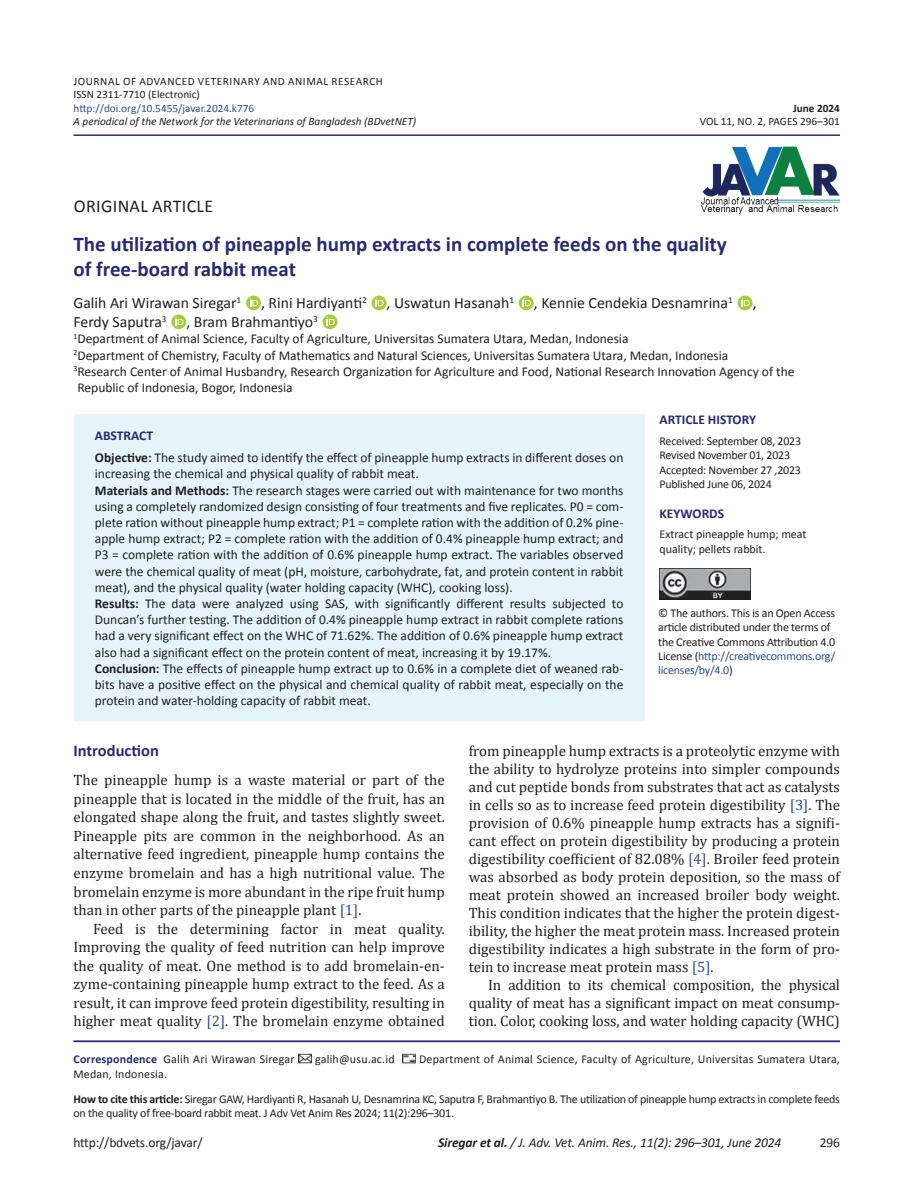
<style>
.page{position:relative;width:918px;height:1188px;background:#fff}
.page>*{position:absolute;margin:0;border:0;box-sizing:border-box;transform-origin:0 0}
.article-title{font:700 21px/25.2px "Calibri";color:#292a73}
.article-type{font:18px "Calibri";letter-spacing:.02em;color:#231f20}
.AHead{font:700 16.5px "Calibri";color:#292a73}
.author{font:15.75px "Calibri";color:#231f20}
.ipara{font:15px/18px "Cambria";color:#231f20;text-align:justify}
.para{font:15px/18.6px "Cambria";color:#231f20;text-align:justify}
.abstract-para{font:13.5px/16.2px "Calibri";color:#231f20;text-align:justify}
.aff{font:13.5px/16.2px "Calibri";color:#231f20}
.t1{font:italic 13.5px "Calibri";letter-spacing:-.01em;color:#231f20}
.history-title{font:700 13.5px "Calibri";color:#292a73}
.abstract-title{font:700 13.5px "Calibri";color:#292a73}
.kwd-title{font:700 13.5px "Calibri";color:#292a73}
.cite{font:12px/14.4px "Calibri";letter-spacing:-.02em;color:#231f20}
.copyright{font:12px/14.4px "Calibri";letter-spacing:-.02em;color:#231f20}
.corresp{font:12px "Calibri";letter-spacing:.015em;color:#231f20}
.history-date{font:12px "Calibri";letter-spacing:-.02em;color:#231f20}
.kwd{font:12px/14.4px "Calibri";color:#231f20}
.Info_w_Rule{font:italic 11.25px "Calibri";color:#231f20}
.Article_Info{font:11.25px "Calibri";letter-spacing:.05em;color:#231f20}
.Article_Info-2{font:11.25px "Calibri";color:#304d94}
.issn{font:11.25px "Calibri";color:#231f20}
.Info_w_Rule-2{font:11.25px "Calibri";color:#231f20}
.Article_Info-3{font:700 11.25px "Calibri";color:#231f20}
.s1{font-weight:700}
.s2{color:#304d94}
.s3{font-weight:700;color:#292a73}
</style>
<div class="page">
<hr style="left:74px;top:134px;width:766px;height:2px;background:#292a73">
<svg style="left:246px;top:295px;width:15px;height:16px"></svg>
<div style="left:246px;top:296px;width:15px;height:14px;background:#a4cd3b;border-radius:50%"></div>
<svg style="left:250px;top:298px;width:8px;height:8px"></svg>
<svg style="left:371px;top:296px;width:16px;height:14px"></svg>
<svg style="left:376px;top:298px;width:8px;height:8px"></svg>
<svg style="left:518px;top:295px;width:15px;height:16px"></svg>
<svg style="left:519px;top:296px;width:15px;height:14px"></svg>
<svg style="left:523px;top:298px;width:8px;height:8px"></svg>
<svg style="left:737px;top:296px;width:16px;height:14px"></svg>
<svg style="left:742px;top:298px;width:8px;height:8px"></svg>
<svg style="left:171px;top:314px;width:15px;height:15px"></svg>
<svg style="left:175px;top:317px;width:8px;height:8px"></svg>
<svg style="left:322px;top:314px;width:16px;height:15px"></svg>
<svg style="left:327px;top:317px;width:8px;height:8px"></svg>
<hr style="left:74px;top:1040px;width:766px;height:2px;background:#292a73">
<svg style="left:298px;top:1053px;width:13px;height:11px"></svg>
<svg style="left:402px;top:1053px;width:13px;height:11px"></svg>
<img style="left:700px;top:146px;width:141px;height:69px">
<div style="left:74px;top:414px;width:570px;height:307px;background:#e5f5fa"></div>
<img style="left:660px;top:569px;width:90px;height:30px">
<p class="Article_Info" style="left:74px;top:74px;width:311px">JOURNAL OF ADVANCED VETERINARY AND ANIMAL RESEARCH</p>
<p class="issn" style="left:74px;top:88px;width:128px">ISSN 2311-7710 (Electronic)</p>
<p class="Article_Info-2" style="left:74px;top:101px;width:182px">http://doi.org/10.5455/javar.2024.k776</p>
<p class="Article_Info-3" style="left:793px;top:101px;width:48px">June 2024</p>
<p class="Info_w_Rule" style="left:74px;top:114px;width:344px">A periodical of the Network for the Veterinarians of Bangladesh (BDvetNET)</p>
<p class="Info_w_Rule-2" style="left:700px;top:115px;width:142px">VOL 11, NO. 2, PAGES 296–301</p>
<p class="article-type" style="left:74px;top:195px;width:141px">ORIGINAL ARTICLE</p>
<p class="article-title" style="left:74px;top:231px;width:655px">The utilization of pineapple hump extracts in complete feeds on the quality of free-board rabbit meat</p>
<p class="author" style="left:74px;top:293px;width:169px">Galih Ari Wirawan Siregar<sup>1</sup></p>
<p class="author" style="left:261px;top:293px;width:107px">, Rini Hardiyanti<sup>2</sup></p>
<p class="author" style="left:387px;top:293px;width:129px">, Uswatun Hasanah<sup>1</sup></p>
<p class="author" style="left:534px;top:293px;width:200px">, Kennie Cendekia Desnamrina<sup>1</sup></p>
<p class="author" style="left:753px;top:293px;width:5px">,</p>
<p class="author" style="left:74px;top:312px;width:95px">Ferdy Saputra<sup>3</sup></p>
<p class="author" style="left:186px;top:312px;width:133px">, Bram Brahmantiyo<sup>3</sup></p>
<p class="aff" style="left:74px;top:331px;width:557px"><sup>1</sup>Department of Animal Science, Faculty of Agriculture, Universitas Sumatera Utara, Medan, Indonesia</p>
<p class="aff" style="left:74px;top:347px;width:656px"><sup>2</sup>Department of Chemistry, Faculty of Mathematics and Natural Sciences, Universitas Sumatera Utara, Medan, Indonesia</p>
<p class="aff" style="left:74px;top:363px;width:723px"><sup>3</sup>Research Center of Animal Husbandry, Research Organization for Agriculture and Food, National Research Innovation Agency of the<br>Republic of Indonesia, Bogor, Indonesia</p>
<p class="abstract-title" style="left:95px;top:427px;width:60px">ABSTRACT</p>
<p class="abstract-para" style="left:95px;top:450px;width:530px"><span class="s1">Objective:</span> The study aimed to identify the effect of pineapple hump extracts in different doses on increasing the chemical and physical quality of rabbit meat.</p>
<p class="abstract-para" style="left:95px;top:482px;width:530px"><span class="s1">Materials and Methods:</span> The research stages were carried out with maintenance for two months using a completely randomized design consisting of four treatments and five replicates. P0 = com&shy;plete ration without pineapple hump extract; P1 = complete ration with the addition of 0.2% pine&shy;apple hump extract; P2 = complete ration with the addition of 0.4% pineapple hump extract; and P3 = complete ration with the addition of 0.6% pineapple hump extract. The variables observed were the chemical quality of meat (pH, moisture, carbohydrate, fat, and protein content in rabbit meat), and the physical quality (water holding capacity (WHC), cooking loss).</p>
<p class="abstract-para" style="left:95px;top:595px;width:530px"><span class="s1">Results:</span> The data were analyzed using SAS, with significantly different results subjected to Duncan’s further testing. The addition of 0.4% pineapple hump extract in rabbit complete rations had a very significant effect on the WHC of 71.62%. The addition of 0.6% pineapple hump extract also had a significant effect on the protein content of meat, increasing it by 19.17%.</p>
<p class="abstract-para" style="left:95px;top:660px;width:530px"><span class="s1">Conclusion:</span> The effects of pineapple hump extract up to 0.6% in a complete diet of weaned rab&shy;bits have a positive effect on the physical and chemical quality of rabbit meat, especially on the protein and water-holding capacity of rabbit meat.</p>
<p class="history-title" style="left:660px;top:411px;width:98px">ARTICLE HISTORY</p>
<p class="history-date" style="left:660px;top:433px;width:143px">Received: September 08, 2023</p>
<p class="history-date" style="left:660px;top:448px;width:132px">Revised November 01, 2023</p>
<p class="history-date" style="left:660px;top:462px;width:143px">Accepted: November 27 ,2023</p>
<p class="history-date" style="left:660px;top:476px;width:114px">Published June 06, 2024</p>
<p class="kwd-title" style="left:660px;top:505px;width:66px">KEYWORDS</p>
<p class="kwd" style="left:660px;top:527px;width:149px">Extract pineapple hump; meat quality; pellets rabbit.</p>
<p class="copyright" style="left:658px;top:606px;width:179px">© The authors. This is an Open Access article distributed under the terms of the Creative Commons Attribution 4.0<br>License (<span class="s2">http://creativecommons.org/ licenses/by/4.0</span>)</p>
<p class="AHead" style="left:74px;top:740px;width:87px">Introduction</p>
<p class="para" style="left:74px;top:771px;width:373px">The pineapple hump is a waste material or part of the pineapple that is located in the middle of the fruit, has an elongated shape along the fruit, and tastes slightly sweet.<br>Pineapple pits are common in the neighborhood. As an alternative feed ingredient, pineapple hump contains the enzyme bromelain and has a high nutritional value. The bromelain enzyme is more abundant in the ripe fruit hump than in other parts of the pineapple plant <span class="s2">[1]</span>.</p>
<p class="ipara" style="left:74px;top:919px;width:373px;line-height:18.6px;text-indent:20px">Feed is the determining factor in meat quality.<br>Improving the quality of feed nutrition can help improve the quality of meat. One method is to add bromelain-en&shy;zyme-containing pineapple hump extract to the feed. As a result, it can improve feed protein digestibility, resulting in higher meat quality <span class="s2">[2]</span>. The bromelain enzyme obtained</p>
<p class="ipara" style="left:469px;top:741px;width:373px">from pineapple hump extracts is a proteolytic enzyme with the ability to hydrolyze proteins into simpler compounds and cut peptide bonds from substrates that act as catalysts in cells so as to increase feed protein digestibility <span class="s2">[3]</span>. The provision of 0.6% pineapple hump extracts has a signifi&shy;cant effect on protein digestibility by producing a protein digestibility coefficient of 82.08% <span class="s2">[4]</span>. Broiler feed protein was absorbed as body protein deposition, so the mass of meat protein showed an increased broiler body weight.<br>This condition indicates that the higher the protein digest&shy;ibility, the higher the meat protein mass. Increased protein digestibility indicates a high substrate in the form of pro&shy;tein to increase meat protein mass <span class="s2">[5]</span>.</p>
<p class="ipara" style="left:469px;top:976px;width:373px;text-indent:20px">In addition to its chemical composition, the physical quality of meat has a significant impact on meat consump&shy;tion. Color, cooking loss, and water holding capacity (WHC)</p>
<p class="corresp" style="left:74px;top:1052px;width:223px"><span class="s3">Correspondence</span> Galih Ari Wirawan Siregar</p>
<p class="corresp" style="left:315px;top:1052px;width:81px">galih@usu.ac.id</p>
<p class="corresp" style="left:419px;top:1052px;width:422px">Department of Animal Science, Faculty of Agriculture, Universitas Sumatera Utara,</p>
<p class="corresp" style="left:74px;top:1066px;width:95px">Medan, Indonesia.</p>
<p class="cite" style="left:74px;top:1091px;width:768px"><span class="s1">How to cite this article:</span> Siregar GAW, Hardiyanti R, Hasanah U, Desnamrina KC, Saputra F, Brahmantiyo B. The utilization of pineapple hump extracts in complete feeds on the quality of free-board rabbit meat. J Adv Vet Anim Res 2024; 11(2):296–301.</p>
<p class="abstract-para" style="left:74px;top:1134px;width:131px">http://bdvets.org/javar/</p>
<p class="t1" style="left:438px;top:1133px;width:345px"><span class="s1">Siregar et al.</span> / J. Adv. Vet. Anim. Res., 11(2): 296–301, June 2024</p>
<p class="abstract-para" style="left:820px;top:1134px;width:22px">296</p>
</div>
